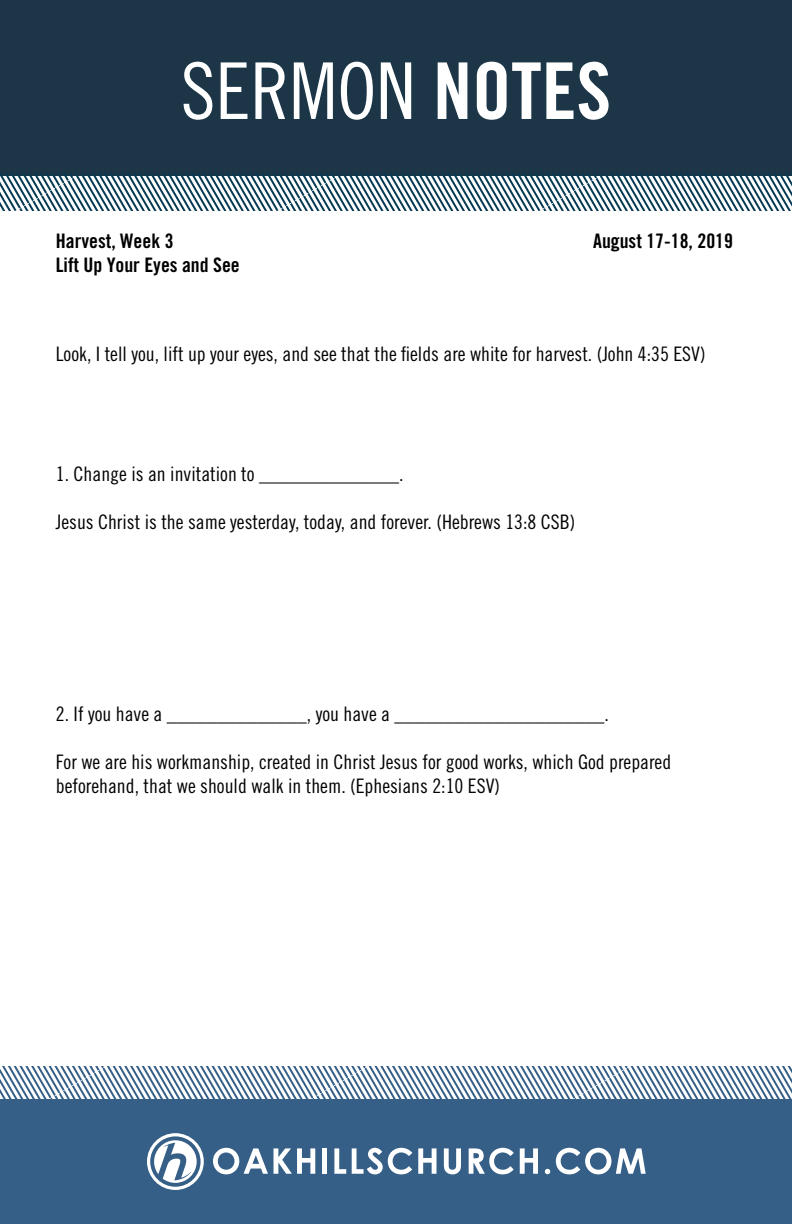
<style>
.page{position:relative;width:792px;height:1224px;background:#fff}
.page>*{position:absolute;margin:0;border:0;box-sizing:border-box;transform-origin:0 0}
.t1{font:78.2px "Trade Gothic LT Std Cn 18";color:#fff}
.t2{font:20px/24px "Trade Gothic LT Std Cn 18";color:#000}
.t3{font:20px/24px "Trade Gothic LT Std Bd Cn 20";color:#000}
.s1{font-family:"Trade Gothic LT Std Bd Cn 20"}
</style>
<div class="page">
<div style="left:0;top:0;width:792px;height:175px;background:#1c3648"></div>
<div style="left:0;top:1099px;width:792px;height:125px;background:#365f87"></div>
<svg style="left:147px;top:1133px;width:57px;height:57px"></svg>
<svg style="left:213px;top:1148px;width:55px;height:26px"></svg>
<svg style="left:274px;top:1148px;width:41px;height:26px"></svg>
<div style="left:322px;top:1148px;width:5px;height:26px;background:#fff"></div>
<svg style="left:334px;top:1148px;width:12px;height:26px"></svg>
<svg style="left:352px;top:1148px;width:60px;height:26px"></svg>
<svg style="left:418px;top:1148px;width:19px;height:26px"></svg>
<svg style="left:444px;top:1148px;width:17px;height:26px"></svg>
<svg style="left:469px;top:1148px;width:45px;height:26px"></svg>
<svg style="left:520px;top:1148px;width:18px;height:26px"></svg>
<svg style="left:545px;top:1169px;width:5px;height:5px"></svg>
<svg style="left:556px;top:1148px;width:90px;height:26px"></svg>
<svg style="left:0;top:1067px;width:792px;height:32px"></svg>
<svg style="left:0;top:174px;width:792px;height:37px"></svg>
<h1 class="t1" style="left:181px;top:45px;width:432px">SERMON <span class="s1">NOTES</span></h1>
<p class="t3" style="left:56px;top:229px;width:185px">Harvest, Week 3<br>Lift Up Your Eyes and See</p>
<p class="t3" style="left:593px;top:229px;width:141px">August 17-18, 2019</p>
<p class="t2" style="left:56px;top:342px;width:651px">Look, I tell you, lift up your eyes, and see that the fields are white for harvest. (John 4:35 ESV)</p>
<p class="t2" style="left:56px;top:462px;width:349px">1. Change is an invitation to ______________.</p>
<p class="t2" style="left:56px;top:510px;width:521px">Jesus Christ is the same yesterday, today, and forever. (Hebrews 13:8 CSB)</p>
<p class="t2" style="left:56px;top:702px;width:555px">2. If you have a ______________, you have a _____________________.</p>
<p class="t2" style="left:56px;top:750px;width:617px">For we are his workmanship, created in Christ Jesus for good works, which God prepared beforehand, that we should walk in them. (Ephesians 2:10 ESV)</p>
</div>
